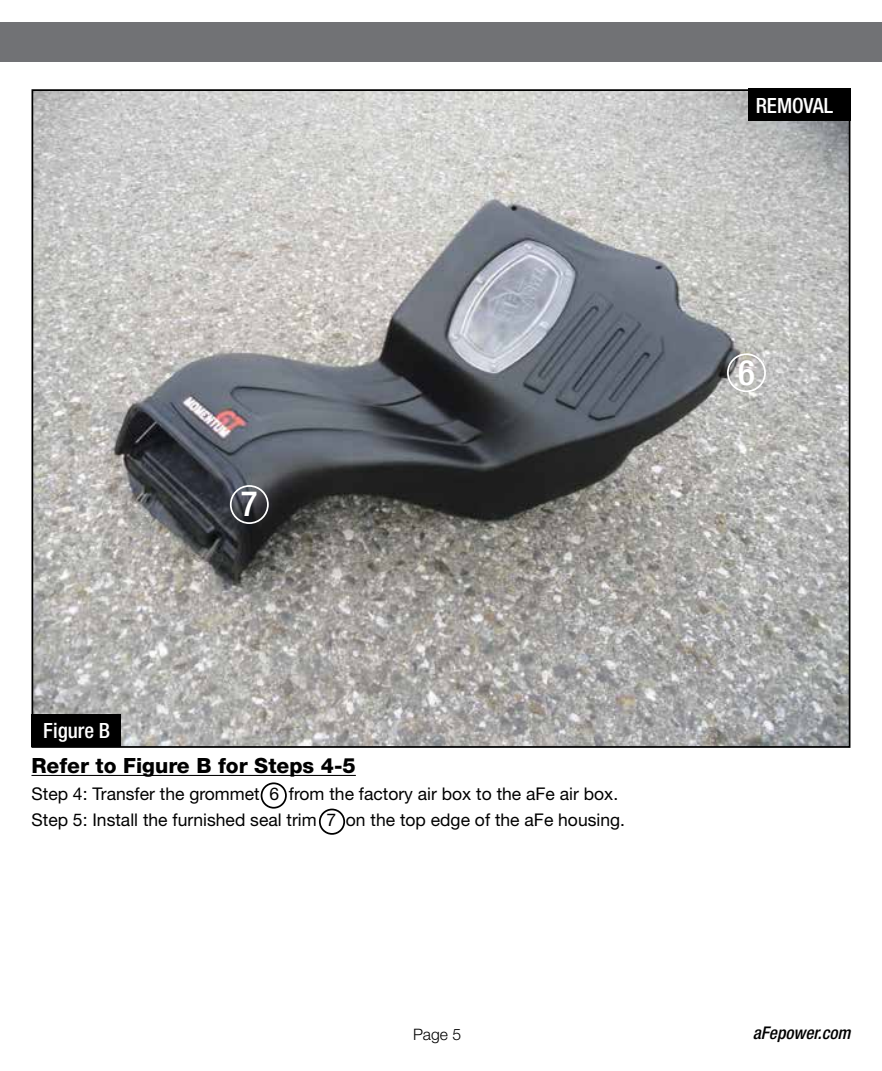
<style>
.page{position:relative;width:882px;height:1071px;background:#fff}
.page>*{position:absolute;margin:0;border:0;box-sizing:border-box;transform-origin:0 0}
.t1{font:500 condensed 35px "Helvetica Neue";color:#fff}
.t2{font:800 21px "Helvetica Neue";color:#000}
.t3{font:500 condensed 21px "Helvetica Neue";color:#fff}
.t4{font:17.5px/26.2px "Helvetica Neue";color:#000}
.t5{font:italic 500 condensed 17.5px "Helvetica Neue";color:#000}
.t6{font:300 15.75px "Helvetica Neue";color:#000}
</style>
<div class="page">
<img style="left:35px;top:92px;width:812px;height:653px">
<div style="left:0;top:23px;width:882px;height:39px;background:#717275"></div>
<hr style="left:32px;top:775px;width:324px;height:1px;background:#000">
<div style="left:748px;top:88px;width:102px;height:33px;background:#000"></div>
<div style="left:261px;top:782px;width:26px;height:27px;border:2px solid #000;border-radius:50%"></div>
<div style="left:319px;top:809px;width:26px;height:26px;border:2px solid #000;border-radius:50%"></div>
<div style="left:230px;top:485px;width:39px;height:39px;border:2px solid #fff;border-radius:50%"></div>
<div style="left:727px;top:353px;width:39px;height:39px;border:2px solid #fff;border-radius:50%"></div>
<div style="left:32px;top:714px;width:89px;height:33px;background:#000"></div>
<p class="t3" style="left:756px;top:93px;width:79px">REMOVAL</p>
<p class="t3" style="left:43px;top:718px;width:68px">Figure B</p>
<h1 class="t1" style="left:241px;top:483px;width:18px">7</h1>
<p class="t2" style="left:32px;top:753px;width:326px">Refer to Figure B for Steps 4-5</p>
<p class="t4" style="left:32px;top:780px;width:595px">Step 4: Transfer the grommet 6 from the factory air box to the aFe air box.<br>Step 5: Install the furnished seal trim 7 on the top edge of the aFe housing.</p>
<h1 class="t1" style="left:738px;top:351px;width:18px">6</h1>
<p class="t6" style="left:413px;top:1024px;width:50px">Page 5</p>
<p class="t5" style="left:753px;top:1023px;width:99px">aFepower.com</p>
</div>
